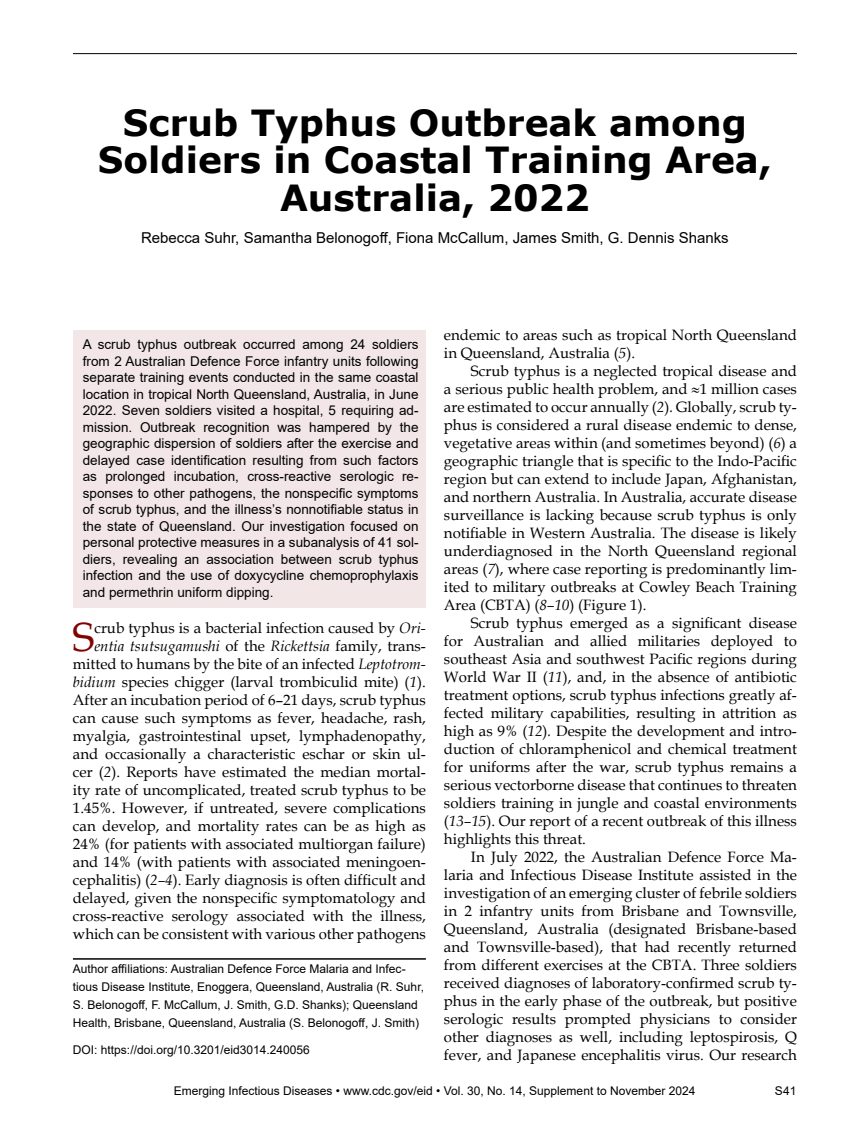
<style>
.page{position:relative;width:851px;height:1134px;background:#fff}
.page>*{position:absolute;margin:0;border:0;box-sizing:border-box;transform-origin:0 0}
.t1{font:40.8px "Book Antiqua";color:#820200}
.t2{font:700 36px/37.5px "Verdana";color:#000;text-align:center}
.t3{font:15px/18px "Book Antiqua";color:#000;text-align:justify}
.t4{font:15px "Arial";color:#000}
.t5{font:13.5px/16.5px "Arial";color:#000;text-align:justify}
.t6{font:12px/18px "Arial";color:#000}
.s1{font-style:italic}
</style>
<div class="page">
<hr style="left:73px;top:53px;width:723px;height:1px;background:#000">
<div style="left:73px;top:330px;width:353px;height:278px;background:#f2e6e6"></div>
<hr style="left:73px;top:958px;width:353px;height:2px;background:#000">
<h2 class="t2" style="left:98px;top:103px;width:675px">Scrub Typhus Outbreak among<br>Soldiers in Coastal Training Area,<br>Australia, 2022</h2>
<p class="t4" style="left:141px;top:228px;width:589px">Rebecca Suhr, Samantha Belonogoff, Fiona McCallum, James Smith, G. Dennis Shanks</p>
<p class="t5" style="left:83px;top:336px;width:337px">A scrub typhus outbreak occurred among 24 soldiers from 2 Australian Defence Force infantry units following separate training events conducted in the same coastal location in tropical North Queensland, Australia, in June 2022. Seven soldiers visited a hospital, 5 requiring ad&shy;mission. Outbreak recognition was hampered by the geographic dispersion of soldiers after the exercise and delayed case identification resulting from such factors as prolonged incubation, cross-reactive serologic re&shy;sponses to other pathogens, the nonspecific symptoms of scrub typhus, and the illness’s nonnotifiable status in the state of Queensland. Our investigation focused on personal protective measures in a subanalysis of 41 sol&shy;diers, revealing an association between scrub typhus infection and the use of doxycycline chemoprophylaxis and permethrin uniform dipping.</p>
<p class="t3" style="left:73px;top:618px;width:354px;text-align:right">crub typhus is a bacterial infection caused by <span class="s1">Ori&shy;entia tsutsugamushi</span> of the <span class="s1">Rickettsia</span> family, trans&shy;mitted to humans by the bite of an infected <span class="s1">Leptotrom&shy;bidium</span> species chigger (larval trombiculid mite) (<span class="s1">1</span>).<br>After an incubation period of 6–21 days, scrub typhus can cause such symptoms as fever, headache, rash, myalgia, gastrointestinal upset, lymphadenopathy, and occasionally a characteristic eschar or skin ul&shy;cer (<span class="s1">2</span>). Reports have estimated the median mortal&shy;ity rate of uncomplicated, treated scrub typhus to be 1.45%. However, if untreated, severe complications can develop, and mortality rates can be as high as 24% (for patients with associated multiorgan failure) and 14% (with patients with associated meningoen&shy;cephalitis) (<span class="s1">2–4</span>). Early diagnosis is often difficult and delayed, given the nonspecific symptomatology and cross-reactive serology associated with the illness, which can be consistent with various other pathogens</p>
<h1 class="t1" style="left:73px;top:609px;width:23px">S</h1>
<p class="t6" style="left:73px;top:960px;width:352px">Author affiliations: Australian Defence Force Malaria and Infec&shy;tious Disease Institute, Enoggera, Queensland, Australia (R. Suhr, S. Belonogoff, F. McCallum, J. Smith, G.D. Shanks); Queensland Health, Brisbane, Queensland, Australia (S. Belonogoff, J. Smith)</p>
<p class="t6" style="left:73px;top:1041px;width:238px">DOI: https://doi.org/10.3201/eid3014.240056</p>
<p class="t3" style="left:444px;top:326px;width:354px">endemic to areas such as tropical North Queensland in Queensland, Australia (<span class="s1">5</span>).</p>
<p class="t3" style="left:444px;top:362px;width:354px;text-indent:27px">Scrub typhus is a neglected tropical disease and a serious public health problem, and ≈1 million cases are estimated to occur annually (<span class="s1">2</span>)<span class="s1">.</span> Globally, scrub ty&shy;phus is considered a rural disease endemic to dense, vegetative areas within (and sometimes beyond) (<span class="s1">6</span>) a geographic triangle that is specific to the Indo-Pacific region but can extend to include Japan, Afghanistan, and northern Australia. In Australia, accurate disease surveillance is lacking because scrub typhus is only notifiable in Western Australia. The disease is likely underdiagnosed in the North Queensland regional areas (<span class="s1">7</span>), where case reporting is predominantly lim&shy;ited to military outbreaks at Cowley Beach Training Area (CBTA) (<span class="s1">8–10</span>) (Figure 1).</p>
<p class="t3" style="left:444px;top:614px;width:354px;text-indent:27px">Scrub typhus emerged as a significant disease for Australian and allied militaries deployed to southeast Asia and southwest Pacific regions during World War II (<span class="s1">11</span>), and, in the absence of antibiotic treatment options, scrub typhus infections greatly af&shy;fected military capabilities, resulting in attrition as high as 9% (<span class="s1">12</span>)<span class="s1">.</span> Despite the development and intro&shy;duction of chloramphenicol and chemical treatment for uniforms after the war, scrub typhus remains a serious vectorborne disease that continues to threaten soldiers training in jungle and coastal environments (<span class="s1">13–15</span>). Our report of a recent outbreak of this illness highlights this threat.</p>
<p class="t3" style="left:444px;top:848px;width:354px;text-indent:27px">In July 2022, the Australian Defence Force Ma&shy;laria and Infectious Disease Institute assisted in the investigation of an emerging cluster of febrile soldiers in 2 infantry units from Brisbane and Townsville, Queensland, Australia (designated Brisbane-based and Townsville-based), that had recently returned from different exercises at the CBTA. Three soldiers received diagnoses of laboratory-confirmed scrub ty&shy;phus in the early phase of the outbreak, but positive serologic results prompted physicians to consider other diagnoses as well, including leptospirosis, Q fever, and Japanese encephalitis virus. Our research</p>
<p class="t6" style="left:174px;top:1082px;width:523px">Emerging Infectious Diseases • www.cdc.gov/eid • Vol. 30, No. 14, Supplement to November 2024</p>
<p class="t6" style="left:775px;top:1082px;width:23px">S41</p>
</div>
